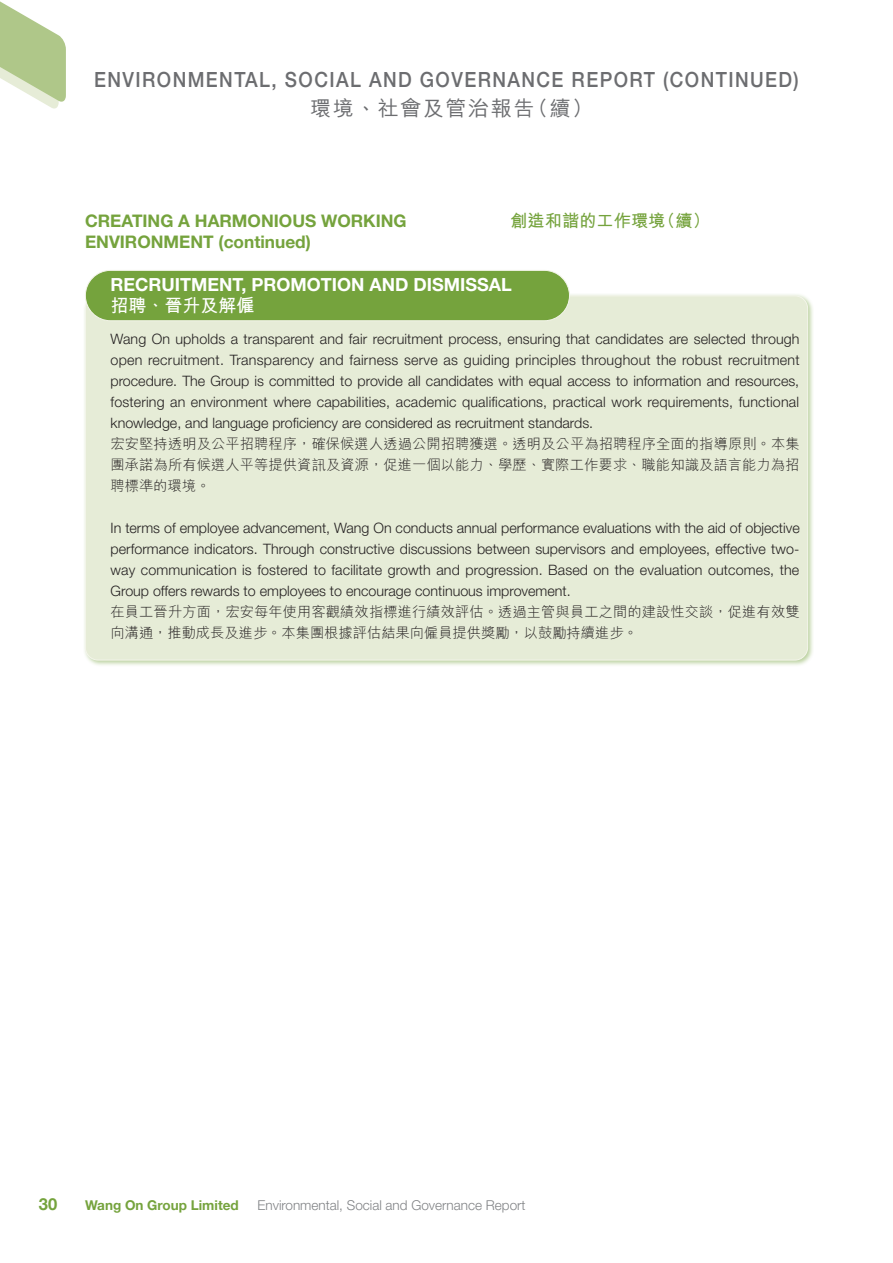
<style>
.page{position:relative;width:893px;height:1263px;background:#fff}
.page>*{position:absolute;margin:0;border:0;box-sizing:border-box;transform-origin:0 0}
.t1{font:500 21px "Helvetica Neue LT Pro";letter-spacing:.075em;color:#6c6d70;scale:.9 1}
.t2{font:500 21px "M Hei HK";letter-spacing:.075em;color:#6c6d70}
.t3{font:700 18px "Helvetica Neue LT Pro";color:#fff}
.t4{font:700 18px "M Hei HK";color:#fff}
.t5{font:700 17.25px/21px "Helvetica Neue LT Pro";color:#75a33d}
.t6{font:700 17.25px "M Hei HK";color:#75a33d}
.t7{font:700 16.5px "Helvetica Neue LT Pro";color:#75a33d}
.t8{font:300 14.25px/21px "Helvetica Neue LT Pro";color:#231f20;text-align:justify}
.t9{font:300 14.25px/21px "M Hei HK";letter-spacing:.01em;color:#231f20;text-align:justify}
.t10{font:300 13.5px "Helvetica Neue LT Pro";color:#808285}
.t11{font:700 13.5px "Helvetica Neue LT Pro";color:#75a33d}
</style>
<div class="page">
<svg style="left:0;top:1px;width:66px;height:108px"></svg>
<div style="left:83px;top:293px;width:732px;height:374px;background:#75a33d;opacity:.5"></div>
<div style="left:85px;top:296px;width:723px;height:364px;background:#e6ecd7;border-radius:13px"></div>
<div style="left:85px;top:270px;width:484px;height:51px;background:#75a33d;border-radius:25px"></div>
<div style="left:85px;top:270px;width:485px;height:51px;border:1px solid #f4f5eb;border-radius:25px"></div>
<h1 class="t1" style="left:94px;top:66px;width:784px">ENVIRONMENTAL, SOCIAL AND GOVERNANCE REPORT (CONTINUED)</h1>
<h1 class="t2" style="left:310px;top:93px;width:285px">環境、社會及管治報告（續）</h1>
<p class="t6" style="left:510px;top:208px;width:201px">創造和諧的工作環境（續）</p>
<p class="t5" style="left:85px;top:210px;width:323px">CREATING A HARMONIOUS WORKING<br>ENVIRONMENT (continued)</p>
<p class="t3" style="left:111px;top:273px;width:403px">RECRUITMENT, PROMOTION AND DISMISSAL</p>
<p class="t4" style="left:111px;top:293px;width:146px">招聘、晉升及解僱</p>
<p class="t8" style="left:111px;top:328px;width:691px">Wang On upholds a transparent and fair recruitment process, ensuring that candidates are selected through open recruitment. Transparency and fairness serve as guiding principles throughout the robust recruitment procedure. The Group is committed to provide all candidates with equal access to information and resources, fostering an environment where capabilities, academic qualifications, practical work requirements, functional knowledge, and language proficiency are considered as recruitment standards.</p>
<p class="t9" style="left:111px;top:433px;width:691px">宏安堅持透明及公平招聘程序，確保候選人透過公開招聘獲選。透明及公平為招聘程序全面的指導原則。本集團承諾為所有候選人平等提供資訊及資源，促進一個以能力、學歷、實際工作要求、職能知識及語言能力為招聘標準的環境。</p>
<p class="t8" style="left:111px;top:517px;width:691px">In terms of employee advancement, Wang On conducts annual performance evaluations with the aid of objective performance indicators. Through constructive discussions between supervisors and employees, effective two&shy;way communication is fostered to facilitate growth and progression. Based on the evaluation outcomes, the Group offers rewards to employees to encourage continuous improvement.</p>
<p class="t9" style="left:111px;top:601px;width:691px">在員工晉升方面，宏安每年使用客觀績效指標進行績效評估。透過主管與員工之間的建設性交談，促進有效雙向溝通，推動成長及進步。本集團根據評估結果向僱員提供獎勵，以鼓勵持續進步。</p>
<p class="t7" style="left:39px;top:1194px;width:20px">30</p>
<p class="t11" style="left:85px;top:1197px;width:155px">Wang On Group Limited</p>
<p class="t10" style="left:258px;top:1197px;width:269px">Environmental, Social and Governance Report</p>
</div>
